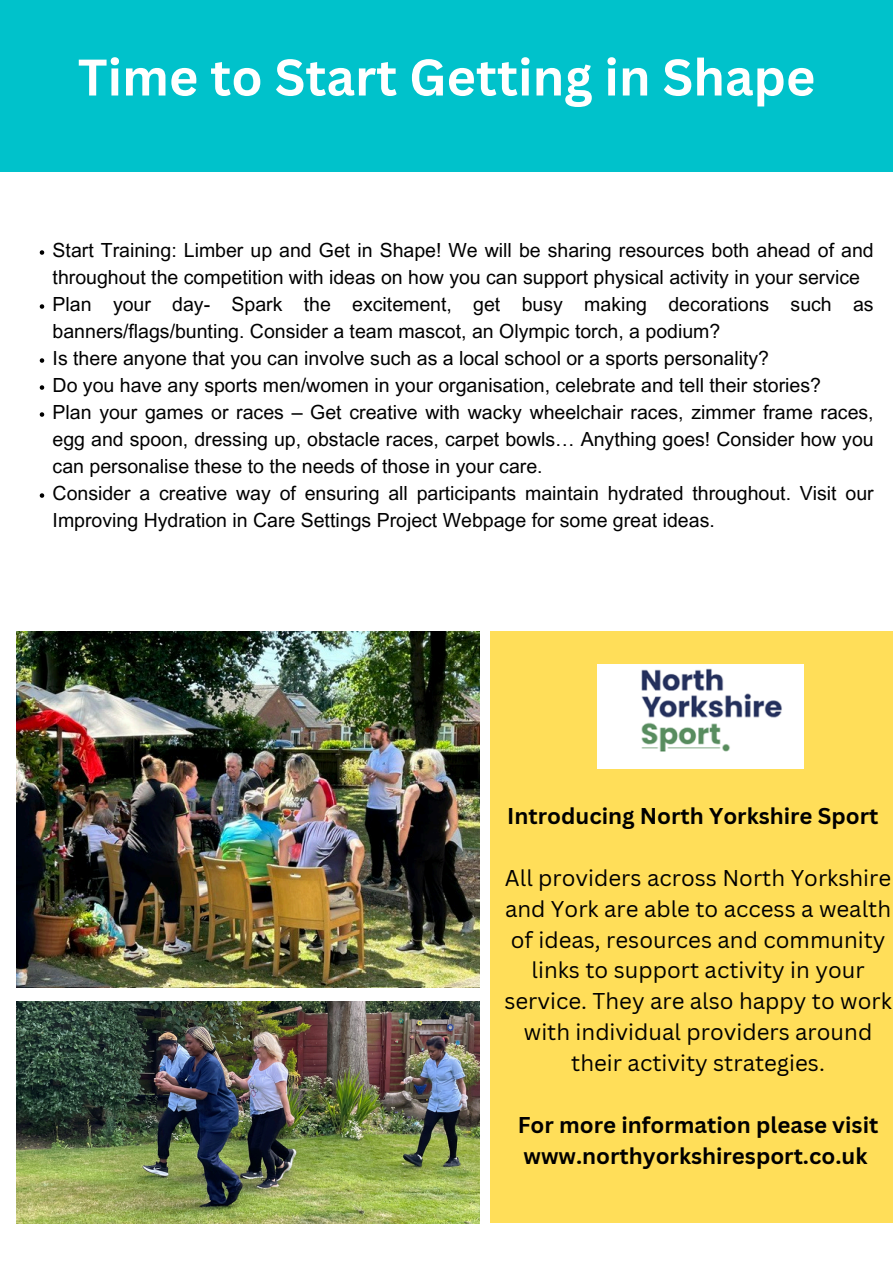
<style>
.page{position:relative;width:893px;height:1263px;background:#fff}
.page>*{position:absolute;margin:0;border:0;box-sizing:border-box;transform-origin:0 0}
.t1{font:700 50.25px "Canva Sans";color:#fff}
.t2{font:22.2px/30.9px "Canva Sans";color:#000;text-align:center}
.t3{font:700 22.2px/30.9px "Canva Sans";color:#000}
.t4{font:19.5px/27px "Arial MT Pro";color:#000}
</style>
<div class="page">
<div style="left:0;top:0;width:893px;height:172px;background:#00c2cb"></div>
<svg style="left:40px;top:250px;width:4px;height:5px"></svg>
<svg style="left:40px;top:304px;width:4px;height:5px"></svg>
<svg style="left:40px;top:358px;width:4px;height:5px"></svg>
<svg style="left:40px;top:385px;width:4px;height:5px"></svg>
<svg style="left:40px;top:412px;width:4px;height:5px"></svg>
<svg style="left:40px;top:493px;width:4px;height:5px"></svg>
<img style="left:16px;top:631px;width:464px;height:356px">
<img style="left:16px;top:1001px;width:464px;height:222px">
<div style="left:490px;top:631px;width:403px;height:592px;background:#ffde59"></div>
<img style="left:597px;top:664px;width:206px;height:105px">
<p class="t1" style="left:78px;top:42px;width:739px">Time to Start Getting in Shape</p>
<h1 class="t4" style="left:53px;top:239px;width:822px">Start Training: Limber up and Get in Shape! We will be sharing resources both ahead of and throughout the competition with ideas on how you can support physical activity in your service</h1>
<p class="t4" style="left:53px;top:293px;width:822px">Plan your day- Spark the excitement, get busy making decorations such as banners/flags/bunting. Consider a team mascot, an Olympic torch, a podium?</p>
<p class="t4" style="left:53px;top:347px;width:718px">Is there anyone that you can involve such as a local school or a sports personality?</p>
<p class="t4" style="left:53px;top:374px;width:770px">Do you have any sports men/women in your organisation, celebrate and tell their stories?</p>
<p class="t4" style="left:53px;top:401px;width:822px;text-align:justify">Plan your games or races – Get creative with wacky wheelchair races, zimmer frame races, egg and spoon, dressing up, obstacle races, carpet bowls… Anything goes! Consider how you can personalise these to the needs of those in your care.</p>
<p class="t4" style="left:53px;top:482px;width:822px">Consider a creative way of ensuring all participants maintain hydrated throughout. Visit our<br>Improving Hydration in Care Settings Project Webpage for some great ideas.</p>
<h2 class="t3" style="left:507px;top:800px;width:373px">Introducing North Yorkshire Sport</h2>
<h3 class="t2" style="left:504px;top:861px;width:389px">All providers across North Yorkshire and York are able to access a wealth of ideas, resources and community links to support activity in your service. They are also happy to work with individual providers around their activity strategies.</h3>
<h2 class="t3" style="left:518px;top:1109px;width:362px">For more information please visit www.northyorkshiresport.co.uk</h2>
</div>
